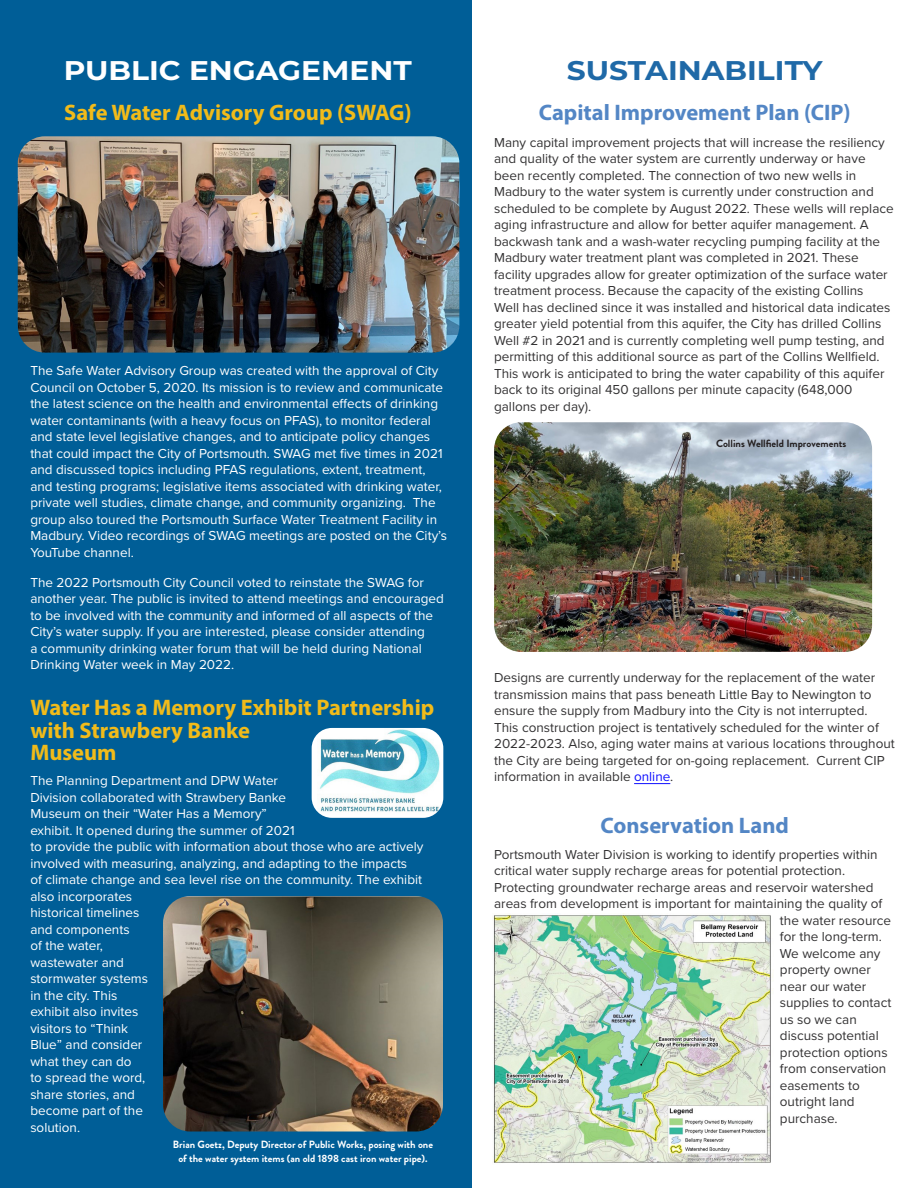
<style>
.page{position:relative;width:918px;height:1188px;background:#fff}
.page>*{position:absolute;margin:0;border:0;box-sizing:border-box;transform-origin:0 0}
.Titles_1{font:700 27px "Montserrat";color:#fff;scale:1.1 1}
.Titles_1-2{font:700 27px "Montserrat";color:#1f69a7;scale:1.1 1}
.SubTitles_1{font:700 22.5px/22.5px "Myriad Devanagari";color:#f1bb1a}
.SubTitles_1-2{font:700 22.5px "Myriad Devanagari";color:#5386c5}
.BodyTextStyle{font:13.5px/16.5px "Proxima Nova";color:#333233}
.BodyTextStyle-2{font:13.5px/16.5px "Proxima Nova";color:#fff}
.PHOTOS{font:700 10.5px/13.5px "Brandon Grotesque";color:#fff;text-align:center}
.PHOTOS-2{font:700 10.5px "Brandon Grotesque";color:#231f20}
.s1{color:#0f0fff}
</style>
<div class="page">
<div style="left:0;top:0;width:472px;height:1188px;background:#005e97"></div>
<hr style="left:634px;top:783px;width:36px;height:1px;background:#0f0fff">
<img style="left:18px;top:136px;width:441px;height:217px">
<img style="left:163px;top:896px;width:280px;height:236px">
<img style="left:312px;top:728px;width:131px;height:90px">
<img style="left:492px;top:915px;width:281px;height:248px">
<img style="left:494px;top:422px;width:378px;height:230px">
<p class="Titles_1" style="left:64px;top:51px;width:318px">PUBLIC ENGAGEMENT</p>
<p class="SubTitles_1" style="left:64px;top:101px;width:349px">Safe Water Advisory Group (SWAG)</p>
<p class="BodyTextStyle-2" style="left:30px;top:362px;width:418px">The Safe Water Advisory Group was created with the approval of City Council on October 5, 2020. Its mission is to review and communicate the latest science on the health and environmental effects of drinking water contaminants (with a heavy focus on PFAS), to monitor federal and state level legislative changes, and to anticipate policy changes that could impact the City of Portsmouth. SWAG met five times in 2021 and discussed topics including PFAS regulations, extent, treatment, and testing programs; legislative items associated with drinking water, private well studies, climate change, and community organizing. The group also toured the Portsmouth Surface Water Treatment Facility in Madbury. Video recordings of SWAG meetings are posted on the City’s YouTube channel.</p>
<p class="BodyTextStyle-2" style="left:30px;top:573px;width:415px">The 2022 Portsmouth City Council voted to reinstate the SWAG for another year. The public is invited to attend meetings and encouraged to be involved with the community and informed of all aspects of the City’s water supply. If you are interested, please consider attending<br>a community drinking water forum that will be held during National Drinking Water week in May 2022.</p>
<p class="SubTitles_1" style="left:30px;top:696px;width:406px">Water Has a Memory Exhibit Partnership with Strawbery Banke<br>Museum</p>
<p class="BodyTextStyle-2" style="left:30px;top:772px;width:395px">The Planning Department and DPW Water<br>Division collaborated with Strawbery Banke<br>Museum on their “Water Has a Memory”<br>exhibit. It opened during the summer of 2021<br>to provide the public with information about those who are actively involved with measuring, analyzing, and adapting to the impacts<br>of climate change and sea level rise on the community. The exhibit also incorporates<br>historical timelines<br>and components<br>of the water,<br>wastewater and<br>stormwater systems<br>in the city. This<br>exhibit also invites<br>visitors to “Think<br>Blue” and consider<br>what they can do<br>to spread the word,<br>share stories, and<br>become part of the<br>solution.</p>
<p class="PHOTOS" style="left:173px;top:1138px;width:262px">Brian Goetz, Deputy Director of Public Works, posing with one of the water system items (an old 1898 cast iron water pipe).</p>
<p class="Titles_1-2" style="left:567px;top:51px;width:234px">SUSTAINABILITY</p>
<p class="SubTitles_1-2" style="left:539px;top:99px;width:313px">Capital Improvement Plan (CIP)</p>
<p class="BodyTextStyle" style="left:494px;top:134px;width:401px">Many capital improvement projects that will increase the resiliency and quality of the water system are currently underway or have been recently completed. The connection of two new wells in Madbury to the water system is currently under construction and scheduled to be complete by August 2022. These wells will replace aging infrastructure and allow for better aquifer management. A backwash tank and a wash-water recycling pumping facility at the Madbury water treatment plant was completed in 2021. These facility upgrades allow for greater optimization of the surface water treatment process. Because the capacity of the existing Collins<br>Well has declined since it was installed and historical data indicates greater yield potential from this aquifer, the City has drilled Collins Well #2 in 2021 and is currently completing well pump testing, and permitting of this additional source as part of the Collins Wellfield.<br>This work is anticipated to bring the water capability of this aquifer back to its original 450 gallons per minute capacity (648,000 gallons per day).</p>
<p class="PHOTOS-2" style="left:716px;top:436px;width:132px">Collins Wellfield Improvements</p>
<p class="BodyTextStyle" style="left:494px;top:669px;width:402px">Designs are currently underway for the replacement of the water transmission mains that pass beneath Little Bay to Newington to ensure the supply from Madbury into the City is not interrupted.<br>This construction project is tentatively scheduled for the winter of 2022-2023. Also, aging water mains at various locations throughout the City are being targeted for on-going replacement. Current CIP information in available <span class="s1">online</span>.</p>
<p class="SubTitles_1-2" style="left:600px;top:812px;width:190px">Conservation Land</p>
<p class="BodyTextStyle" style="left:494px;top:845px;width:385px">Portsmouth Water Division is working to identify properties within</p>
<p class="BodyTextStyle" style="left:494px;top:862px;width:353px">critical water supply recharge areas for potential protection.</p>
<p class="BodyTextStyle" style="left:494px;top:878px;width:381px">Protecting groundwater recharge areas and reservoir watershed</p>
<p class="BodyTextStyle" style="left:494px;top:895px;width:390px">areas from development is important for maintaining the quality of</p>
<p class="BodyTextStyle" style="left:780px;top:911px;width:113px">the water resource</p>
<p class="BodyTextStyle" style="left:780px;top:928px;width:104px">for the long-term.</p>
<p class="BodyTextStyle" style="left:780px;top:944px;width:102px">We welcome any</p>
<p class="BodyTextStyle" style="left:780px;top:961px;width:92px">property owner</p>
<p class="BodyTextStyle" style="left:780px;top:977px;width:88px">near our water</p>
<p class="BodyTextStyle" style="left:780px;top:994px;width:113px">supplies to contact</p>
<p class="BodyTextStyle" style="left:780px;top:1010px;width:78px">us so we can</p>
<p class="BodyTextStyle" style="left:780px;top:1027px;width:100px">discuss potential</p>
<p class="BodyTextStyle" style="left:780px;top:1043px;width:109px">protection options</p>
<p class="BodyTextStyle" style="left:780px;top:1060px;width:108px">from conservation</p>
<p class="BodyTextStyle" style="left:780px;top:1076px;width:81px">easements to</p>
<p class="BodyTextStyle" style="left:780px;top:1093px;width:76px">outright land</p>
<p class="BodyTextStyle" style="left:780px;top:1109px;width:59px">purchase.</p>
</div>
